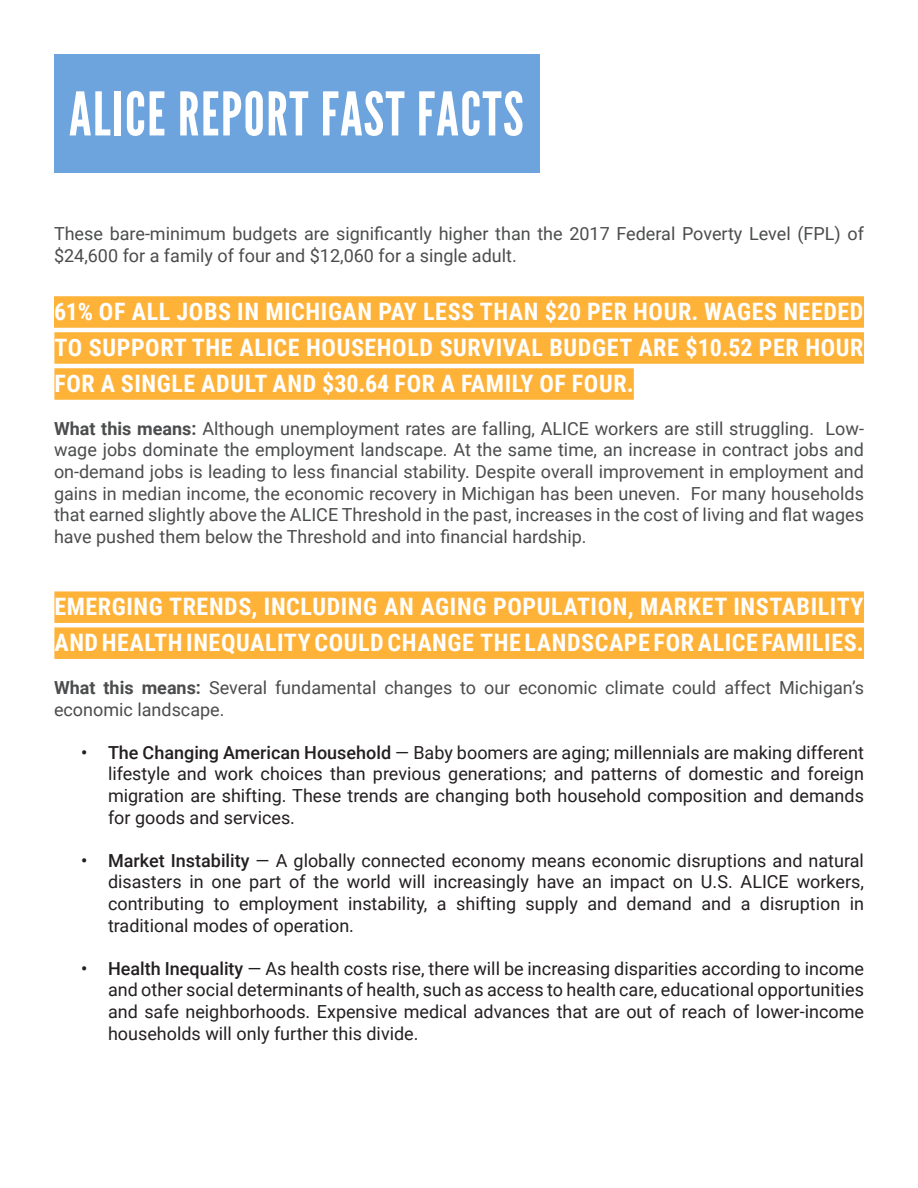
<style>
.page{position:relative;width:918px;height:1188px;background:#fff}
.page>*{position:absolute;margin:0;border:0;box-sizing:border-box;transform-origin:0 0}
.t1{font:60px "League Gothic";letter-spacing:.025em;color:#fff}
.t2{font:700 24px/36px "Roboto Condensed";letter-spacing:.025em;color:#fff;text-align:justify}
.t3{font:18px/21.6px "Roboto";color:#231f20;text-align:justify}
.t4{font:18px/21.6px "Roboto";color:#4b4c4d}
.s1{font-weight:700}
.s2{font-weight:500}
</style>
<div class="page">
<div style="left:54px;top:54px;width:486px;height:119px;background:#6ea4dd"></div>
<div style="left:54px;top:296px;width:810px;height:32px;background:#ffb238"></div>
<div style="left:54px;top:332px;width:810px;height:32px;background:#ffb238"></div>
<div style="left:54px;top:368px;width:580px;height:32px;background:#ffb238"></div>
<div style="left:54px;top:591px;width:810px;height:32px;background:#ffb238"></div>
<div style="left:54px;top:627px;width:810px;height:32px;background:#ffb238"></div>
<p class="t1" style="left:69px;top:78px;width:456px">ALICE REPORT FAST FACTS</p>
<p class="t4" style="left:54px;top:222px;width:811px">These bare-minimum budgets are significantly higher than the 2017 Federal Poverty Level (FPL) of $24,600 for a family of four and $12,060 for a single adult.</p>
<p class="t2" style="left:54px;top:292px;width:811px">61% OF ALL JOBS IN MICHIGAN PAY LESS THAN $20 PER HOUR. WAGES NEEDED TO SUPPORT THE ALICE HOUSEHOLD SURVIVAL BUDGET ARE $10.52 PER HOUR FOR A SINGLE ADULT AND $30.64 FOR A FAMILY OF FOUR.</p>
<p class="t4" style="left:54px;top:417px;width:812px;text-align:justify"><span class="s1">What this means:</span> Although unemployment rates are falling, ALICE workers are still struggling. Low&shy;wage jobs dominate the employment landscape. At the same time, an increase in contract jobs and on-demand jobs is leading to less financial stability. Despite overall improvement in employment and gains in median income, the economic recovery in Michigan has been uneven. For many households that earned slightly above the ALICE Threshold in the past, increases in the cost of living and flat wages have pushed them below the Threshold and into financial hardship.</p>
<p class="t2" style="left:54px;top:587px;width:811px">EMERGING TRENDS, INCLUDING AN AGING POPULATION, MARKET INSTABILITY<br>AND HEALTH INEQUALITY COULD CHANGE THE LANDSCAPE FOR ALICE FAMILIES.</p>
<p class="t4" style="left:54px;top:676px;width:812px"><span class="s1">What this means:</span> Several fundamental changes to our economic climate could affect Michigan’s economic landscape.</p>
<p class="t3" style="left:108px;top:741px;width:758px;text-indent:-27px"><span class="s2">• The Changing American Household</span> — Baby boomers are aging; millennials are making different lifestyle and work choices than previous generations; and patterns of domestic and foreign migration are shifting. These trends are changing both household composition and demands for goods and services.</p>
<p class="t3" style="left:108px;top:849px;width:758px;text-indent:-27px"><span class="s2">• Market Instability</span> — A globally connected economy means economic disruptions and natural disasters in one part of the world will increasingly have an impact on U.S. ALICE workers, contributing to employment instability, a shifting supply and demand and a disruption in traditional modes of operation.</p>
<p class="t3" style="left:108px;top:957px;width:758px;text-indent:-27px"><span class="s2">• Health Inequality</span> — As health costs rise, there will be increasing disparities according to income and other social determinants of health, such as access to health care, educational opportunities and safe neighborhoods. Expensive medical advances that are out of reach of lower-income households will only further this divide.</p>
</div>
